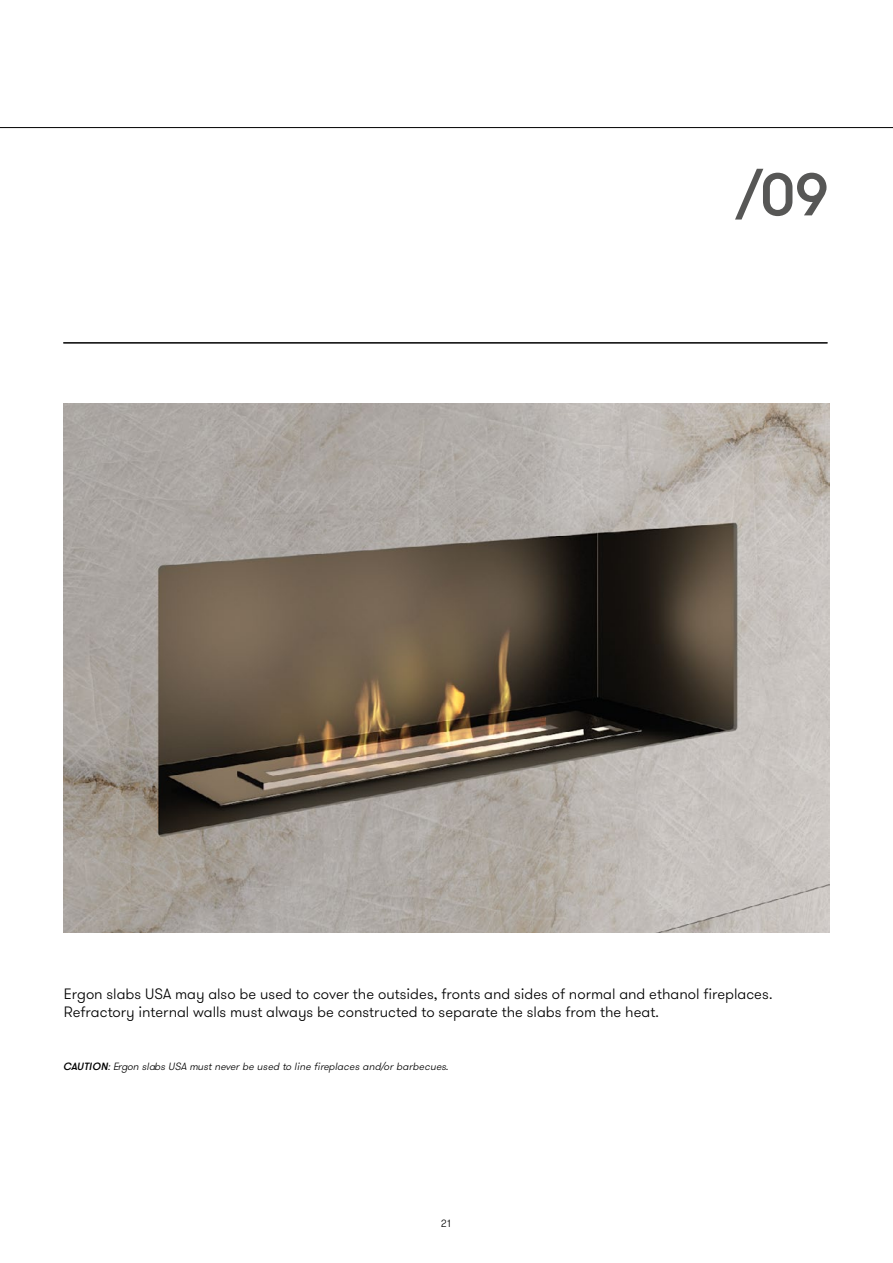
<style>
.page{position:relative;width:893px;height:1263px;background:#fff}
.page>*{position:absolute;margin:0;border:0;box-sizing:border-box;transform-origin:0 0}
.t1{font:500 60px "GT Walsheim";color:#575756}
.t2{font:300 15px/18px "GT Walsheim";color:#000}
.t3{font:italic 300 10.5px "GT Walsheim";color:#000}
.t4{font:300 10.5px "GT Walsheim";color:#000}
.s1{font-weight:500}
</style>
<div class="page">
<hr style="left:0;top:127px;width:893px;height:1px;background:#000">
<hr style="left:64px;top:342px;width:763px;height:2px;background:#000">
<img style="left:64px;top:404px;width:765px;height:528px">
<h1 class="t1" style="left:736px;top:156px;width:95px">/09</h1>
<p class="t2" style="left:64px;top:985px;width:710px">Ergon slabs USA may also be used to cover the outsides, fronts and sides of normal and ethanol fireplaces.<br>Refractory internal walls must always be constructed to separate the slabs from the heat.</p>
<p class="t3" style="left:63px;top:1060px;width:389px"><span class="s1">CAUTION</span>:Ergon slabs USA mustneverbe used to line fireplaces and/orbarbecues.</p>
<p class="t4" style="left:441px;top:1216px;width:13px">21</p>
</div>
